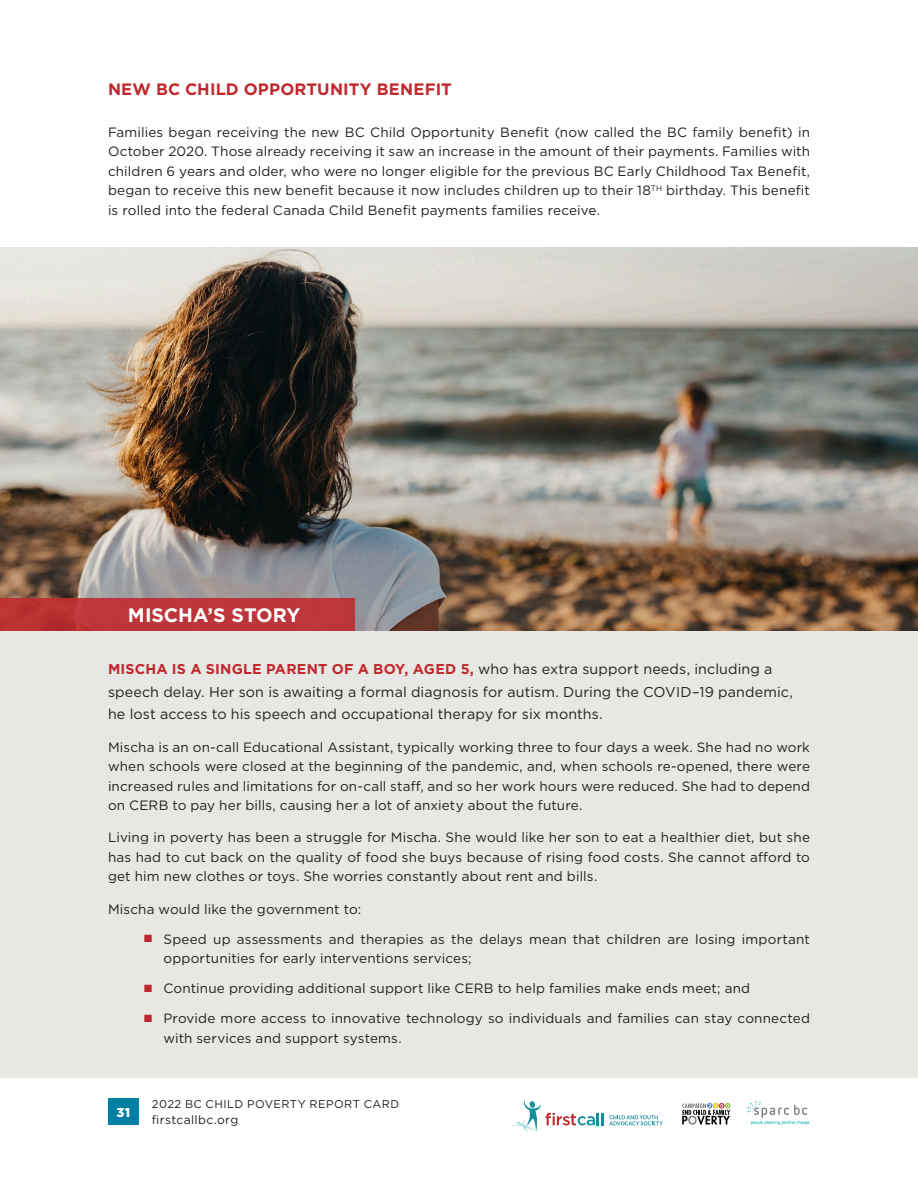
<style>
.page{position:relative;width:918px;height:1188px;background:#fff}
.page>*{position:absolute;margin:0;border:0;box-sizing:border-box;transform-origin:0 0}
.t1{font:700 19.5px "Gotham";color:#fff}
.t2{font:700 16.5px "Gotham";letter-spacing:.01em;color:#c1282d}
.t3{font:14.25px/22.5px "Gotham";letter-spacing:.01em;color:#231f20}
.t4{font:13.5px/19.5px "Gotham";letter-spacing:.01em;color:#231f20;text-align:justify}
.t5{font:900 12.75px "Gotham";color:#fff}
.t6{font:12px "Gotham";letter-spacing:.03em;color:#231f20}
.t7{font:11.25px "Gotham";letter-spacing:.04em;color:#231f20}
.s1{font-weight:700;color:#c1282d}
.s2{color:#c1282d}
</style>
<div class="page">
<div style="left:108px;top:1098px;width:31px;height:27px;background:#007fa4"></div>
<hr style="left:108px;top:1077px;width:702px;height:1px;background:#231f20">
<svg style="left:748px;top:1101px;width:62px;height:24px"></svg>
<svg style="left:682px;top:1103px;width:48px;height:22px"></svg>
<svg style="left:511px;top:1100px;width:152px;height:32px"></svg>
<div style="left:0;top:247px;width:918px;height:830px;background:#e7e7e3"></div>
<img style="left:0;top:247px;width:918px;height:384px">
<div style="left:0;top:599px;width:355px;height:32px;background:#bc353a"></div>
<p class="t2" style="left:108px;top:78px;width:345px">NEW BC CHILD OPPORTUNITY BENEFIT</p>
<p class="t4" style="left:108px;top:122px;width:704px">Families began receiving the new BC Child Opportunity Benefit (now called the BC family benefit) in October 2020. Those already receiving it saw an increase in the amount of their payments. Families with children 6 years and older, who were no longer eligible for the previous BC Early Childhood Tax Benefit, began to receive this new benefit because it now includes children up to their 18<sup>TH</sup> birthday. This benefit is rolled into the federal Canada Child Benefit payments families receive.</p>
<h1 class="t1" style="left:128px;top:602px;width:174px">MISCHA’S STORY</h1>
<p class="t3" style="left:108px;top:658px;width:686px"><span class="s1">MISCHA IS A SINGLE PARENT OF A BOY, AGED 5,</span> who has extra support needs, including a speech delay. Her son is awaiting a formal diagnosis for autism. During the COVID–19 pandemic, he lost access to his speech and occupational therapy for six months.</p>
<p class="t4" style="left:108px;top:737px;width:704px">Mischa is an on-call Educational Assistant, typically working three to four days a week. She had no work when schools were closed at the beginning of the pandemic, and, when schools re-opened, there were increased rules and limitations for on-call staff, and so her work hours were reduced. She had to depend on CERB to pay her bills, causing her a lot of anxiety about the future.</p>
<p class="t4" style="left:108px;top:828px;width:704px">Living in poverty has been a struggle for Mischa. She would like her son to eat a healthier diet, but she has had to cut back on the quality of food she buys because of rising food costs. She cannot afford to get him new clothes or toys. She worries constantly about rent and bills.</p>
<p class="t4" style="left:108px;top:899px;width:255px">Mischa would like the government to:</p>
<p class="t4" style="left:164px;top:929px;width:648px;text-indent:-19px"><span class="s2">■</span> Speed up assessments and therapies as the delays mean that children are losing important opportunities for early interventions services;</p>
<p class="t4" style="left:144px;top:979px;width:608px"><span class="s2">■</span> Continue providing additional support like CERB to help families make ends meet; and</p>
<p class="t4" style="left:164px;top:1009px;width:648px;text-indent:-19px"><span class="s2">■</span> Provide more access to innovative technology so individuals and families can stay connected with services and support systems.</p>
<p class="t5" style="left:116px;top:1103px;width:15px">31</p>
<p class="t7" style="left:152px;top:1096px;width:249px">2022 BC CHILD POVERTY REPORT CARD</p>
<p class="t6" style="left:152px;top:1112px;width:88px">firstcallbc.org</p>
</div>
